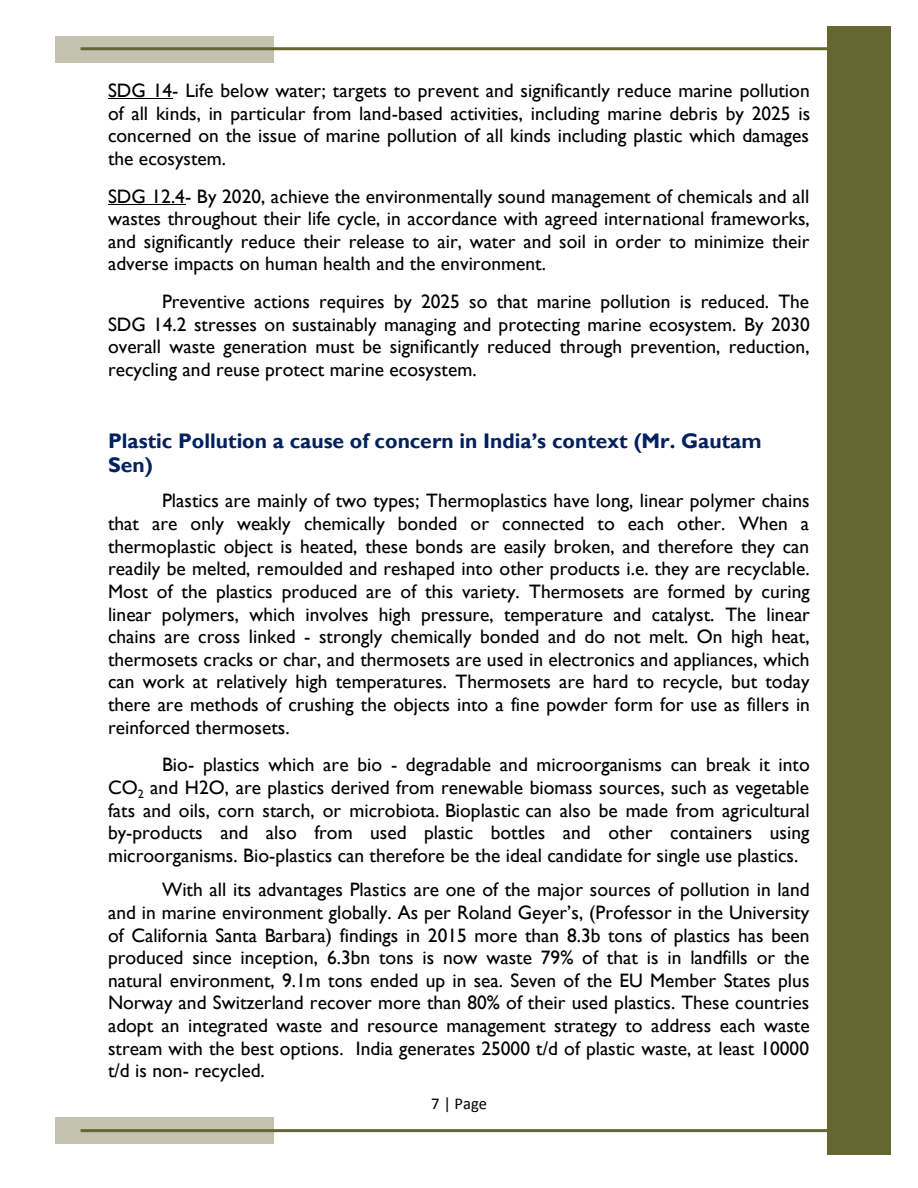
<style>
.page{position:relative;width:918px;height:1188px;background:#fff}
.page>*{position:absolute;margin:0;border:0;box-sizing:border-box;transform-origin:0 0}
.t1{font:700 21px/24.2px "Gill Sans MT";color:#002060}
.t2{font:19.5px/22.6px "Gill Sans MT";color:#000;text-align:justify}
.t3{font:16.5px "Calibri";color:#000}
</style>
<div class="page">
<div style="left:827px;top:27px;width:63px;height:1128px;background:#663"></div>
<div style="left:56px;top:36px;width:218px;height:26px;background:#c2c2ae"></div>
<hr style="left:81px;top:47px;width:759px;height:3px;background:#663">
<div style="left:56px;top:1118px;width:218px;height:26px;background:#c2c2ae"></div>
<hr style="left:81px;top:1129px;width:759px;height:3px;background:#663">
<hr style="left:108px;top:98px;width:64px;height:1px;background:#000">
<hr style="left:108px;top:204px;width:77px;height:1px;background:#000">
<p class="t2" style="left:108px;top:79px;width:704px">SDG 14- Life below water; targets to prevent and significantly reduce marine pollution of all kinds, in particular from land-based activities, including marine debris by 2025 is concerned on the issue of marine pollution of all kinds including plastic which damages the ecosystem.</p>
<p class="t2" style="left:108px;top:184px;width:703px">SDG 12.4- By 2020, achieve the environmentally sound management of chemicals and all wastes throughout their life cycle, in accordance with agreed international frameworks, and significantly reduce their release to air, water and soil in order to minimize their adverse impacts on human health and the environment.</p>
<h1 class="t2" style="left:108px;top:290px;width:703px;text-indent:54px">Preventive actions requires by 2025 so that marine pollution is reduced. The SDG 14.2 stresses on sustainably managing and protecting marine ecosystem. By 2030 overall waste generation must be significantly reduced through prevention, reduction, recycling and reuse protect marine ecosystem.</h1>
<h1 class="t1" style="left:108px;top:429px;width:655px">Plastic Pollution a cause of concern in India’s context (Mr. Gautam<br>Sen)</h1>
<p class="t2" style="left:108px;top:489px;width:703px;text-indent:54px">Plastics are mainly of two types; Thermoplastics have long, linear polymer chains that are only weakly chemically bonded or connected to each other. When a thermoplastic object is heated, these bonds are easily broken, and therefore they can readily be melted, remoulded and reshaped into other products i.e. they are recyclable.<br>Most of the plastics produced are of this variety. Thermosets are formed by curing linear polymers, which involves high pressure, temperature and catalyst. The linear chains are cross linked - strongly chemically bonded and do not melt. On high heat, thermosets cracks or char, and thermosets are used in electronics and appliances, which can work at relatively high temperatures. Thermosets are hard to recycle, but today there are methods of crushing the objects into a fine powder form for use as fillers in reinforced thermosets.</p>
<p class="t2" style="left:108px;top:753px;width:703px;text-indent:54px">Bio- plastics which are bio - degradable and microorganisms can break it into CO<sub>2</sub> and H2O, are plastics derived from renewable biomass sources, such as vegetable fats and oils, corn starch, or microbiota. Bioplastic can also be made from agricultural by-products and also from used plastic bottles and other containers using microorganisms. Bio-plastics can therefore be the ideal candidate for single use plastics.</p>
<p class="t2" style="left:108px;top:878px;width:703px;text-indent:54px">With all its advantages Plastics are one of the major sources of pollution in land and in marine environment globally. As per Roland Geyer’s, (Professor in the University of California Santa Barbara) findings in 2015 more than 8.3b tons of plastics has been produced since inception, 6.3bn tons is now waste 79% of that is in landfills or the natural environment, 9.1m tons ended up in sea. Seven of the EU Member States plus Norway and Switzerland recover more than 80% of their used plastics. These countries adopt an integrated waste and resource management strategy to address each waste stream with the best options. India generates 25000 t/d of plastic waste, at least 10000 t/d is non- recycled.</p>
<p class="t3" style="left:431px;top:1097px;width:57px">7 | Page</p>
</div>
